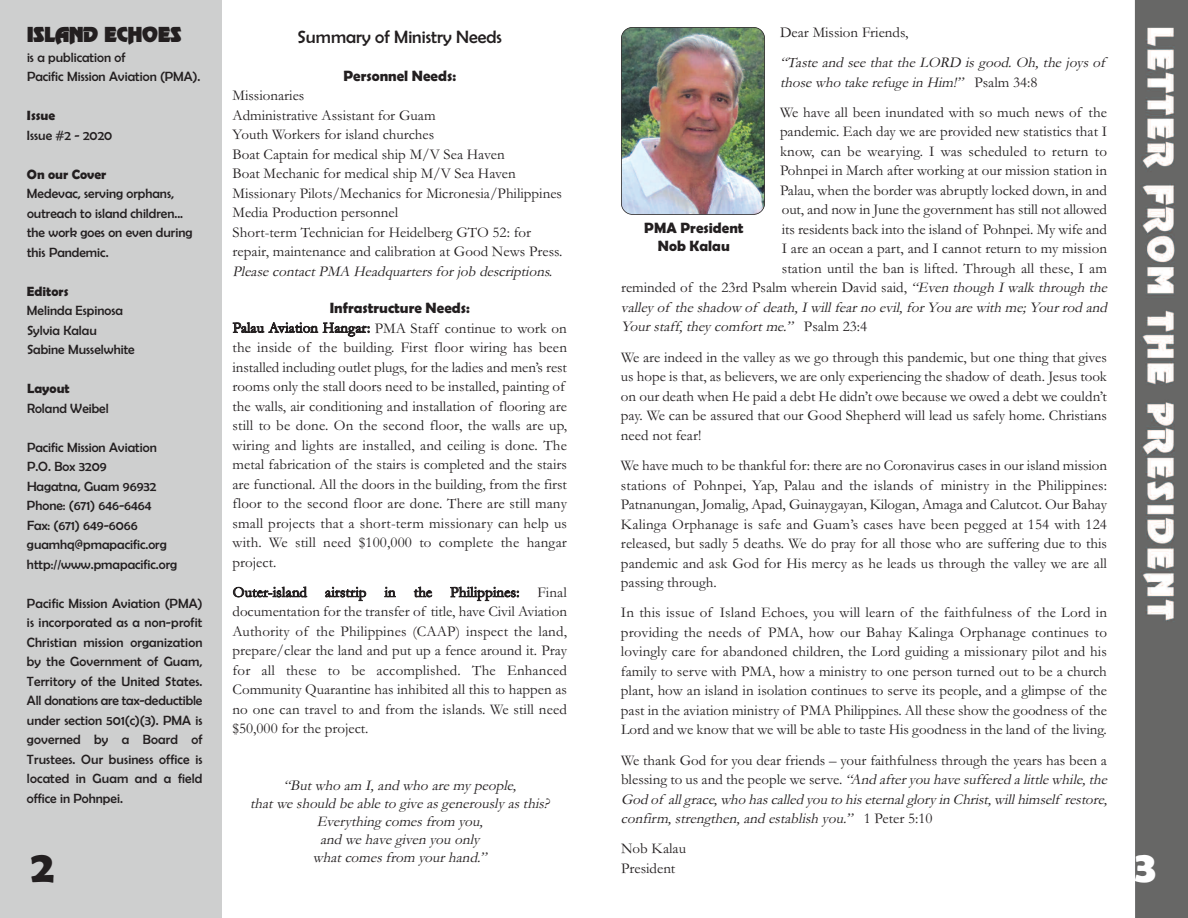
<style>
.page{position:relative;width:1188px;height:918px;background:#fff}
.page>*{position:absolute;margin:0;border:0;box-sizing:border-box;transform-origin:0 0}
.t1{font:700 45px "Berlin Sans FB Demi";color:#fff}
.t2{font:700 45px "Berlin Sans FB Demi";color:#231f20}
.t3{font:800 21px "Roost";color:#231f20}
.t4{font:18px "Berlin Sans FB";color:#231f20}
.t5{font:15px/19.5px "Garamond";color:#231f20;text-align:justify}
.t6{font:italic 15px/18px "Garamond";color:#231f20}
.t7{font:700 15px/18px "Berlin Sans FB Demi";color:#231f20;text-align:center}
.t8{font:13.5px/19.5px "Berlin Sans FB";color:#231f20}
.t9{font:700 13.5px "Berlin Sans FB Demi";color:#231f20}
.s1{font-style:normal}
.s2{font-style:italic}
</style>
<div class="page">
<img style="left:1135px;top:0;width:53px;height:918px">
<div style="left:0;top:0;width:221px;height:918px;background:#cecfcf"></div>
<img style="left:621px;top:27px;width:144px;height:187px;border-radius:11px">
<div style="left:621px;top:27px;width:144px;height:188px;border:2px solid #231f20;border-radius:12px"></div>
<p class="t5" style="left:780px;top:22px;width:130px">Dear Mission Friends,</p>
<p class="t6" style="left:780px;top:52px;width:327px;line-height:19.5px">“Taste and see that the LORD is good. Oh, the joys of those who take refuge in Him!” <span class="s1">P s alm 3 4 : 8</span></p>
<p class="t5" style="left:780px;top:102px;width:328px">We have all been inundated with so much news of the</p>
<p class="t5" style="left:780px;top:121px;width:328px">pandemic. Each day we are provided new statistics that I</p>
<p class="t5" style="left:780px;top:141px;width:328px">know, can be wearying. I was scheduled to return to</p>
<p class="t5" style="left:780px;top:160px;width:328px">Pohnpei in March after working at our mission station in</p>
<p class="t5" style="left:780px;top:180px;width:328px">Palau, when the border was abruptly locked down, in and</p>
<p class="t5" style="left:782px;top:199px;width:327px">out, and now in June the government has still not allowed</p>
<p class="t5" style="left:782px;top:219px;width:327px">its residents back into the island of Pohnpei. My wife and</p>
<p class="t5" style="left:782px;top:238px;width:327px">I are an ocean a part, and I cannot return to my mission</p>
<p class="t5" style="left:782px;top:258px;width:327px">station until the ban is lifted. Through all these, I am</p>
<p class="t5" style="left:621px;top:277px;width:492px">reminded of the 23rd Psalm wherein David said, <span class="s2">“EventhoughIwalkthroughthe</span></p>
<p class="t6" style="left:621px;top:298px;width:492px">valley of the shadow of death, I will fear no evil, for You are with me; Your rod and</p>
<p class="t6" style="left:621px;top:317px;width:248px">Your staff, they comfort me.” <span class="s1">P s a l m 2 3 : 4</span></p>
<p class="t5" style="left:621px;top:347px;width:488px">We are indeed in the valley as we go through this pandemic, but one thing that gives us hope is that, as believers, we are only experiencing the shadow of death. Jesus took on our death when He paid a debt He didn’t owe because we owed a debt we couldn’t pay. We can be assured that our Good Shepherd will lead us safely home. Christians need not fear!</p>
<p class="t5" style="left:621px;top:455px;width:488px">We have much to be thankful for: there are no Coronavirus cases in our island mission stations of Pohnpei, Yap, Palau and the islands of ministry in the Philippines:<br>Patnanungan, Jomalig, Apad, Guinaygayan, Kilogan, Amaga and Calutcot. Our Bahay Kalinga Orphanage is safe and Guam’s cases have been pegged at 154 with 124 released, but sadly 5 deaths. We do pray for all those who are suffering due to this pandemic and ask God for His mercy as he leads us through the valley we are all passing through.</p>
<p class="t5" style="left:621px;top:602px;width:487px">In this issue of Island Echoes, you will learn of the faithfulness of the Lord in providing the needs of PMA, how our Bahay Kalinga Orphanage continues to lovingly care for abandoned children, the Lord guiding a missionary pilot and his family to serve with PMA, how a ministry to one person turned out to be a church plant, how an island in isolation continues to serve its people, and a glimpse of the past in the aviation ministry of PMA Philippines. All these show the goodness of the Lord and we know that we will be able to taste His goodness in the land of the living.</p>
<p class="t6" style="left:621px;top:750px;width:492px;line-height:19.5px"><span class="s1">We thank God for you dear friends – your faithfulness through the years has been a blessing to us and the people we serve.</span> “Andafteryouhavesufferedalittlewhile,the God of all grace, who has called you to his eternal glory in Christ, will himself restore, confirm, strengthen, and establish you.” <span class="s1">1 P e t e r 5 : 1 0</span></p>
<p class="t5" style="left:621px;top:838px;width:67px">Nob Kalau</p>
<h2 class="t3" style="left:27px;top:25px;width:156px">ISLAND ECHOES</h2>
<p class="t8" style="left:27px;top:48px;width:175px">is a publication of<br>Pacific Mission Aviation (PMA).</p>
<p class="t9" style="left:27px;top:108px;width:30px">Issue</p>
<p class="t8" style="left:27px;top:126px;width:87px">Issue #2 - 2020</p>
<p class="t9" style="left:27px;top:166px;width:81px">On our Cover</p>
<p class="t8" style="left:27px;top:184px;width:167px">Medevac, serving orphans, outreach to island children... the work goes on even during this Pandemic.</p>
<p class="t9" style="left:27px;top:283px;width:43px">Editors</p>
<p class="t8" style="left:27px;top:301px;width:109px">Melinda Espinosa<br>Sylvia Kalau<br>Sabine Musselwhite</p>
<p class="t9" style="left:27px;top:381px;width:44px">Layout</p>
<p class="t8" style="left:27px;top:399px;width:83px">Roland Weibel</p>
<p class="t8" style="left:27px;top:438px;width:152px">Pacific Mission Aviation<br>P.O. Box 3209<br>Hagatna, Guam 96932<br>Phone: (671) 646-6464<br>Fax: (671) 649-6066 guamhq@pmapacific.org http://www.pmapacific.org</p>
<p class="t8" style="left:27px;top:594px;width:177px;text-align:justify">Pacific Mission Aviation (PMA) is incorporated as a non-profit Christian mission organization by the Government of Guam, Territory of the United States.<br>All donations are tax-deductible under section 501(c)(3). PMA is governed by a Board of Trustees. Our business office is located in Guam and a field office in Pohnpei.</p>
<p class="t4" style="left:298px;top:26px;width:206px">Summary of Ministry Needs</p>
<p class="t7" style="left:343px;top:66px;width:114px">Personnel Needs:</p>
<p class="t5" style="left:233px;top:85px;width:331px;text-align:left">Missionaries<br>Administrative Assistant for Guam<br>Youth Workers for island churches<br>Boat Captain for medical ship M/V Sea Haven<br>Boat Mechanic for medical ship M/V Sea Haven Missionary Pilots/Mechanics for Micronesia/Philippines Media Production personnel<br>Short-term Technician for Heidelberg GTO 52: for repair, maintenance and calibration at Good News Press.</p>
<p class="t6" style="left:233px;top:261px;width:325px">Please contact PMA Headquarters for job descriptions.</p>
<p class="t7" style="left:330px;top:299px;width:142px">Infrastructure Needs:</p>
<p class="t5" style="left:233px;top:318px;width:336px;text-align:left">Palau Aviation Hangar: PMA Staff continue to work on the inside of the building. First floor wiring has been installed including outlet plugs, for the ladies and men’s rest rooms only the stall doors need to be installed, painting of the walls, air conditioning and installation of flooring are still to be done. On the second floor, the walls are up, wiring and lights are installed, and ceiling is done. The metal fabrication of the stairs is completed and the stairs are functional. All the doors in the building, from the first floor to the second floor are done. There are still many small projects that a short-term missionary can help us with. We still need $100,000 to complete the hangar project.</p>
<p class="t5" style="left:233px;top:582px;width:336px">Outer-island airstrip in the Philippines: Final documentation for the transfer of title, have Civil Aviation Authority of the Philippines (CAAP) inspect the land, prepare/clear the land and put up a fence around it. Pray for all these to be accomplished. The Enhanced Community Quarantine has inhibited all this to happen as no one can travel to and from the islands. We still need $50,000 for the project.</p>
<p class="t7" style="left:644px;top:219px;width:101px">PMA President<br>Nob Kalau</p>
<p class="t6" style="left:250px;top:776px;width:305px;text-align:center">“But who am I, and who are my people,<br>that we should be able to give as generously as this?<br>Everything comes from you,<br>and we have given you only<br>what comes from your hand.”</p>
<h1 class="t2" style="left:31px;top:840px;width:25px">2</h1>
<p class="t5" style="left:621px;top:858px;width:56px">President</p>
<h1 class="t1" style="left:1134px;top:840px;width:23px">3</h1>
</div>
